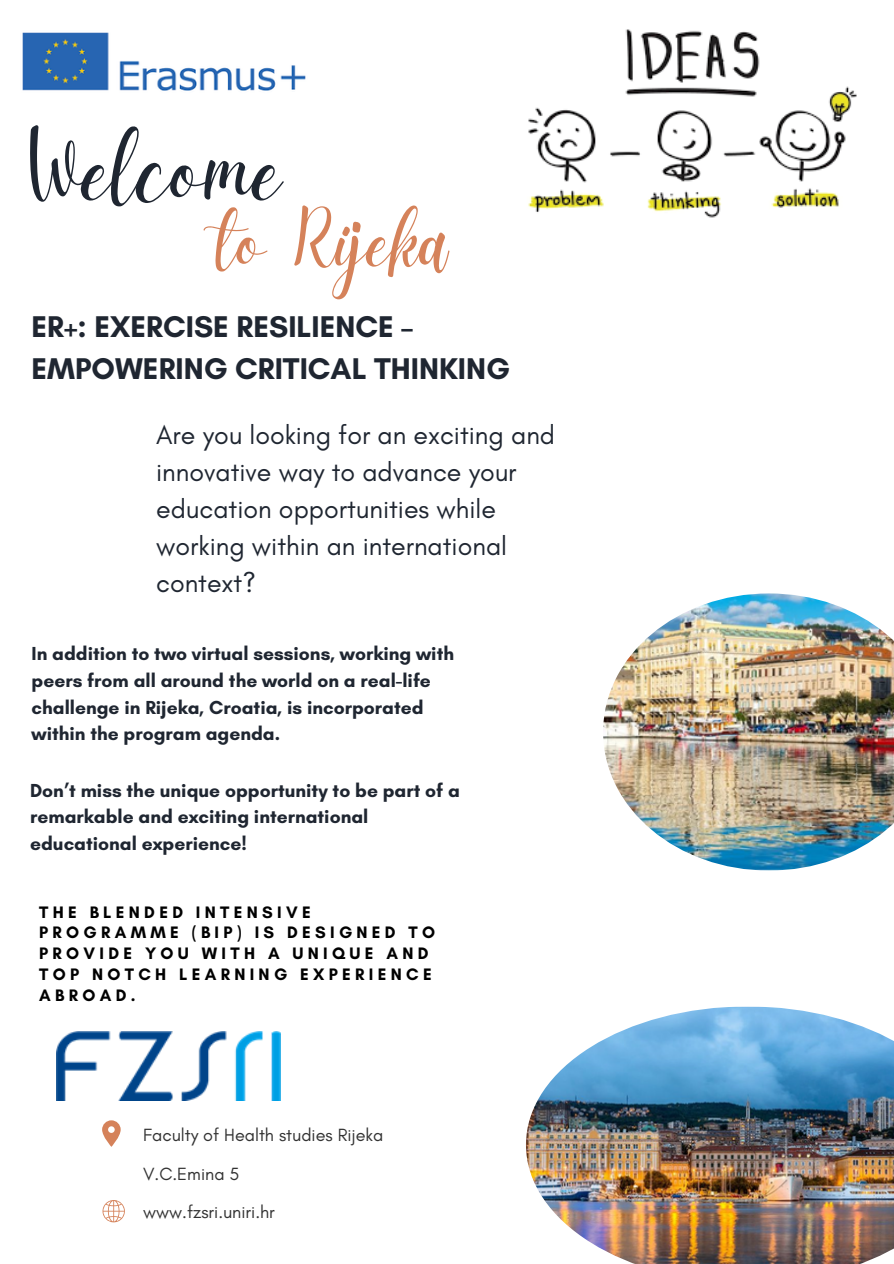
<style>
.page{position:relative;width:894px;height:1264px;background:#fff}
.page>*{position:absolute;margin:0;border:0;box-sizing:border-box;transform-origin:0 0}
.t1{font:97.5px "Daydream";color:#1f2631}
.t2{font:80.85px "Daydream";color:#d5825a}
.t3{font:700 30.45px/41.7px "Glacial Indifference";color:#1f2631}
.t4{font:26.7px/37px "Glacial Indifference";color:#1f2631}
.t5{font:700 19.2px/26.7px "Glacial Indifference";color:#1f2631}
.t6{font:18px/38.2px "Glacial Indifference";color:#323232}
.t7{font:700 16.95px "Glacial Indifference";letter-spacing:.255em;color:#000}
</style>
<div class="page">
<svg style="left:102px;top:1120px;width:18px;height:26px"></svg>
<img style="left:603px;top:593px;width:290px;height:277px">
<img style="left:526px;top:1006px;width:367px;height:257px">
<svg style="left:102px;top:1200px;width:23px;height:22px"></svg>
<img style="left:56px;top:1031px;width:224px;height:69px">
<img style="left:22px;top:32px;width:284px;height:59px">
<img style="left:528px;top:29px;width:329px;height:189px">
<p class="t1" style="left:30px;top:113px;width:253px">Welcome</p>
<h2 class="t2" style="left:216px;top:194px;width:233px">to Rijeka</h2>
<h3 class="t3" style="left:32px;top:305px;width:480px">ER+: EXERCISE RESILIENCE –<br>EMPOWERING CRITICAL THINKING</h3>
<h5 class="t4" style="left:156px;top:416px;width:400px">Are you looking for an exciting and innovative way to advance your education opportunities while working within an international context?</h5>
<h5 class="t5" style="left:32px;top:640px;width:424px">In addition to two virtual sessions, working with peers from all around the world on a real-life challenge in Rijeka, Croatia, is incorporated within the program agenda.</h5>
<h4 class="t5" style="left:30px;top:776px;width:431px">Don’t miss the unique opportunity to be part of a remarkable and exciting international educational experience!</h4>
<p class="t7" style="left:39px;top:901px;width:273px">THE BLENDED INTENSIVE</p>
<p class="t7" style="left:39px;top:922px;width:397px">PROGRAMME (BIP) IS DESIGNED TO</p>
<p class="t7" style="left:39px;top:943px;width:391px">PROVIDE YOU WITH A UNIQUE AND</p>
<p class="t7" style="left:39px;top:963px;width:394px">TOP NOTCH LEARNING EXPERIENCE</p>
<p class="t7" style="left:39px;top:984px;width:98px">ABROAD.</p>
<p class="t6" style="left:143px;top:1115px;width:242px">Faculty of Health studies Rijeka<br>V.C.Emina 5<br>www.fzsri.uniri.hr</p>
</div>
